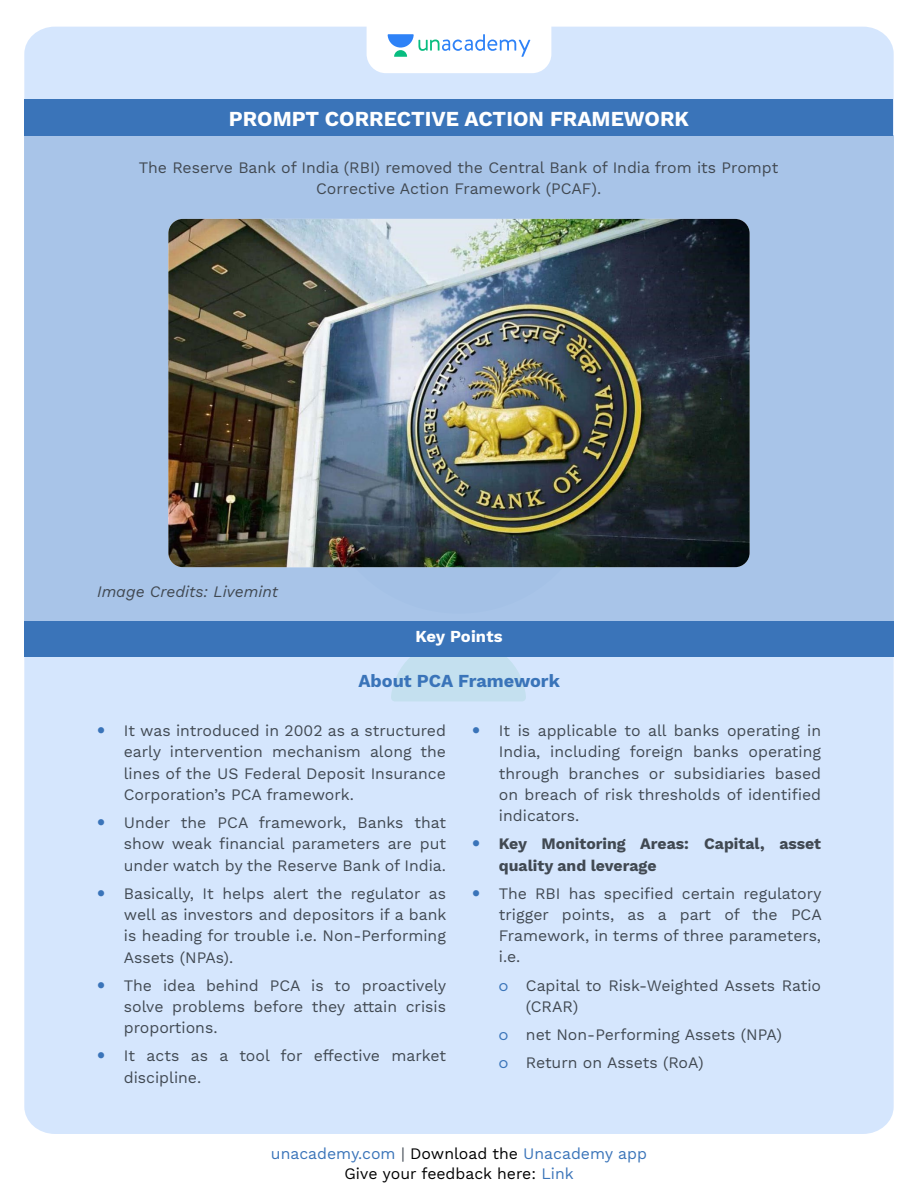
<style>
.page{position:relative;width:918px;height:1188px;background:#fff}
.page>*{position:absolute;margin:0;border:0;box-sizing:border-box;transform-origin:0 0}
.t1{font:700 21px "Work Sans";color:#fff}
.t2{font:700 18px "Work Sans";color:#3a74b9}
.t3{font:700 16.5px "Work Sans";letter-spacing:.005em;color:#fff}
.t4{font:15.75px/21.3px "Work Sans";color:#414952;text-align:justify}
.t5{font:700 15.75px/21.3px "Work Sans";color:#414952}
.t6{font:15.75px "Work Sans";color:#3a74b9}
.t7{font:15.75px "Work Sans";color:#000}
.t8{font:italic 15.75px "Work Sans";color:#414952}
.s1{color:#3a74b9}
.s2{color:#414952}
.s3{color:#000}
</style>
<div class="page">
<div style="left:24px;top:27px;width:870px;height:1107px;background:#d5e6fd"></div>
<svg style="left:367px;top:27px;width:184px;height:46px"></svg>
<svg style="left:391px;top:657px;width:135px;height:44px;background:#c5e0f0"></svg>
<div style="left:24px;top:136px;width:870px;height:485px;background:#a8c4e8"></div>
<div style="left:24px;top:99px;width:869px;height:37px;background:#3a74b9"></div>
<div style="left:24px;top:621px;width:870px;height:36px;background:#3a74b9"></div>
<img style="left:168px;top:219px;width:582px;height:348px">
<svg style="left:98px;top:727px;width:6px;height:6px"></svg>
<svg style="left:98px;top:819px;width:6px;height:6px"></svg>
<svg style="left:98px;top:890px;width:6px;height:6px"></svg>
<svg style="left:98px;top:982px;width:6px;height:6px"></svg>
<svg style="left:98px;top:1052px;width:6px;height:7px"></svg>
<svg style="left:473px;top:727px;width:6px;height:6px"></svg>
<svg style="left:473px;top:840px;width:6px;height:7px"></svg>
<svg style="left:473px;top:890px;width:6px;height:6px"></svg>
<h1 class="t1" style="left:229px;top:106px;width:462px">PROMPT CORRECTIVE ACTION FRAMEWORK</h1>
<p class="t4" style="left:139px;top:158px;width:641px;text-align:center">The Reserve Bank of India (RBI) removed the Central Bank of India from its Prompt<br>Corrective Action Framework (PCAF).</p>
<p class="t8" style="left:97px;top:580px;width:183px">Image Credits: Livemint</p>
<p class="t3" style="left:416px;top:627px;width:88px">Key Points</p>
<p class="t2" style="left:358px;top:670px;width:203px">About PCA Framework</p>
<p class="t4" style="left:124px;top:721px;width:324px">It was introduced in 2002 as a structured early intervention mechanism along the lines of the US Federal Deposit Insurance Corporation’s PCA framework.</p>
<p class="t4" style="left:124px;top:813px;width:324px">Under the PCA framework, Banks that show weak financial parameters are put under watch by the Reserve Bank of India.</p>
<p class="t4" style="left:124px;top:883px;width:324px">Basically, It helps alert the regulator as well as investors and depositors if a bank is heading for trouble i.e. Non-Performing Assets (NPAs).</p>
<p class="t4" style="left:124px;top:975px;width:324px">The idea behind PCA is to proactively solve problems before they attain crisis proportions.</p>
<p class="t4" style="left:124px;top:1046px;width:324px">It acts as a tool for effective market discipline.</p>
<p class="t4" style="left:499px;top:721px;width:324px">It is applicable to all banks operating in India, including foreign banks operating through branches or subsidiaries based on breach of risk thresholds of identified indicators.</p>
<p class="t5" style="left:499px;top:834px;width:324px">Key Monitoring Areas: Capital, asset quality and leverage</p>
<p class="t4" style="left:499px;top:883px;width:324px">The RBI has specified certain regulatory trigger points, as a part of the PCA Framework, in terms of three parameters, i.e.</p>
<p class="t4" style="left:526px;top:975px;width:297px;text-indent:-27px"><span class="s1">○</span> Capital to Risk-Weighted Assets Ratio (CRAR)</p>
<p class="t4" style="left:499px;top:1025px;width:285px"><span class="s1">○</span> net Non-Performing Assets (NPA)</p>
<p class="t4" style="left:499px;top:1053px;width:206px"><span class="s1">○</span> Return on Assets (RoA)</p>
<p class="t6" style="left:271px;top:1145px;width:378px">unacademy.com <span class="s2">|</span> <span class="s3">Download the</span> Unacademy app</p>
<p class="t7" style="left:345px;top:1165px;width:231px">Give your feedback here: <span class="s1">Link</span></p>
</div>
